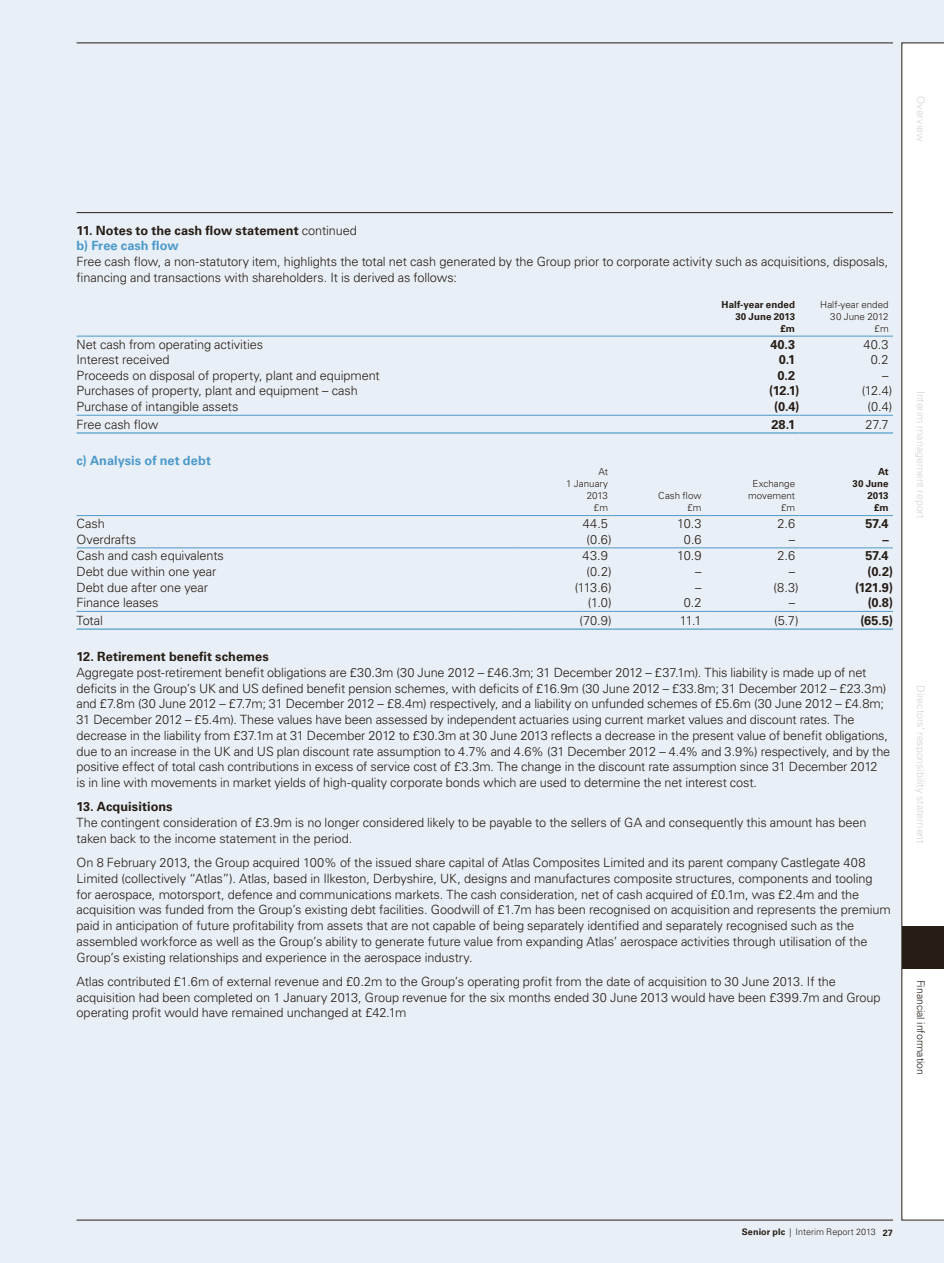
<style>
.page{position:relative;width:944px;height:1263px;background:#e9eff7}
.page>*{position:absolute;margin:0;border:0;box-sizing:border-box;transform-origin:0 0}
.t1{font:300 12.75px/15.8px "Univers LT Std";letter-spacing:-.01em;color:#261d15}
.t2{font:700 12.75px/15.8px "Univers LT Std";letter-spacing:.005em;color:#261d15}
.t3{font:700 12.75px "Univers LT Std";letter-spacing:.005em;color:#4c9aca}
.t4{font:300 10.5px "Univers LT Std";color:#d4d4d3}
.t5{font:300 10.5px "Univers LT Std";color:#261d15}
.t6{font:300 9.75px/12px "Univers LT Std";color:#261d15;text-align:right}
.t7{font:700 9.75px/12px "Univers LT Std";letter-spacing:.005em;color:#261d15;text-align:right}
.t8{font:300 9px "Univers LT Std";letter-spacing:.005em;color:#261d15}
.s1{font-weight:300}
.s2{color:#4c9aca}
.s3{font-weight:700}
</style>
<div class="page">
<hr style="left:77px;top:43px;width:816px;height:1px;background:#261d15">
<hr style="left:77px;top:1220px;width:816px;height:1px;background:#261d15">
<hr style="left:77px;top:212px;width:816px;height:1px;background:#261d15">
<div style="left:901px;top:43px;width:43px;height:1177px;background:#fff"></div>
<div style="left:902px;top:926px;width:42px;height:42px;background:#261d15"></div>
<hr style="left:77px;top:336px;width:629px;height:1px;background:#4c9aca">
<hr style="left:706px;top:336px;width:93px;height:1px;background:#4c9aca">
<hr style="left:799px;top:336px;width:94px;height:1px;background:#4c9aca">
<hr style="left:77px;top:415px;width:629px;height:1px;background:#4c9aca">
<hr style="left:706px;top:415px;width:93px;height:1px;background:#4c9aca">
<hr style="left:799px;top:415px;width:94px;height:1px;background:#4c9aca">
<hr style="left:77px;top:432px;width:629px;height:2px;background:#4c9aca">
<hr style="left:706px;top:432px;width:93px;height:2px;background:#4c9aca">
<hr style="left:799px;top:432px;width:94px;height:2px;background:#4c9aca">
<hr style="left:77px;top:515px;width:442px;height:1px;background:#4c9aca">
<hr style="left:519px;top:515px;width:93px;height:1px;background:#4c9aca">
<hr style="left:612px;top:515px;width:94px;height:1px;background:#4c9aca">
<hr style="left:706px;top:515px;width:93px;height:1px;background:#4c9aca">
<hr style="left:799px;top:515px;width:94px;height:1px;background:#4c9aca">
<hr style="left:77px;top:548px;width:442px;height:1px;background:#4c9aca">
<hr style="left:519px;top:548px;width:93px;height:1px;background:#4c9aca">
<hr style="left:612px;top:548px;width:94px;height:1px;background:#4c9aca">
<hr style="left:706px;top:548px;width:93px;height:1px;background:#4c9aca">
<hr style="left:799px;top:548px;width:94px;height:1px;background:#4c9aca">
<hr style="left:77px;top:611px;width:442px;height:1px;background:#4c9aca">
<hr style="left:519px;top:611px;width:93px;height:1px;background:#4c9aca">
<hr style="left:612px;top:611px;width:94px;height:1px;background:#4c9aca">
<hr style="left:706px;top:611px;width:93px;height:1px;background:#4c9aca">
<hr style="left:799px;top:611px;width:94px;height:1px;background:#4c9aca">
<hr style="left:77px;top:628px;width:442px;height:2px;background:#4c9aca">
<hr style="left:519px;top:628px;width:93px;height:2px;background:#4c9aca">
<hr style="left:612px;top:628px;width:94px;height:2px;background:#4c9aca">
<hr style="left:706px;top:628px;width:93px;height:2px;background:#4c9aca">
<hr style="left:799px;top:628px;width:94px;height:2px;background:#4c9aca">
<p class="t4" style="left:927px;top:96px;width:47px;rotate:90deg">Overview</p>
<p class="t2" style="left:77px;top:222px;width:282px">11. Notes to the cash flow statement <span class="s1">continued </span><span class="s2">b) Free cash flow</span></p>
<p class="t1" style="left:77px;top:254px;width:813px">Free cash flow, a non-statutory item, highlights the total net cash generated by the Group prior to corporate activity such as acquisitions, disposals, financing and transactions with shareholders. It is derived as follows:</p>
<p class="t7" style="left:722px;top:298px;width:75px">Half-year ended<br>30 June 2013 £m</p>
<p class="t6" style="left:820px;top:298px;width:70px">Half-year ended<br>30 June 2012 £m</p>
<p class="t1" style="left:77px;top:336px;width:188px">Net cash from operating activities</p>
<p class="t2" style="left:770px;top:336px;width:26px">40.3</p>
<p class="t1" style="left:863px;top:336px;width:27px">40.3</p>
<p class="t1" style="left:77px;top:352px;width:95px">Interest received</p>
<p class="t2" style="left:779px;top:352px;width:18px">0.1</p>
<p class="t1" style="left:871px;top:352px;width:19px">0.2</p>
<p class="t1" style="left:77px;top:367px;width:305px">Proceeds on disposal of property, plant and equipment</p>
<p class="t2" style="left:777px;top:367px;width:19px">0.2</p>
<p class="t1" style="left:882px;top:367px;width:8px">–</p>
<p class="t1" style="left:77px;top:383px;width:283px">Purchases of property, plant and equipment – cash</p>
<p class="t2" style="left:769px;top:383px;width:32px">(12.1)</p>
<p class="t1" style="left:862px;top:383px;width:32px">(12.4)</p>
<p class="t1" style="left:77px;top:399px;width:164px">Purchase of intangible assets</p>
<p class="t2" style="left:774px;top:399px;width:27px">(0.4)</p>
<p class="t1" style="left:867px;top:399px;width:26px">(0.4)</p>
<p class="t1" style="left:77px;top:416px;width:83px">Free cash flow</p>
<p class="t2" style="left:772px;top:416px;width:25px">28.1</p>
<p class="t1" style="left:866px;top:416px;width:25px">27.7</p>
<p class="t3" style="left:77px;top:453px;width:136px">c) Analysis of net debt</p>
<p class="t6" style="left:566px;top:466px;width:43px">At<br>1 January<br>2013<br>£m</p>
<p class="t7" style="left:853px;top:466px;width:38px">At<br>30 June<br>2013 £m</p>
<p class="t6" style="left:658px;top:490px;width:45px">Cash flow £m</p>
<p class="t6" style="left:748px;top:478px;width:48px">Exchange movement £m</p>
<p class="t1" style="left:77px;top:516px;width:30px">Cash</p>
<p class="t1" style="left:583px;top:516px;width:27px">44.5</p>
<p class="t1" style="left:677px;top:516px;width:26px">10.3</p>
<p class="t1" style="left:778px;top:516px;width:19px">2.6</p>
<p class="t2" style="left:865px;top:516px;width:25px">57.4</p>
<p class="t1" style="left:77px;top:531px;width:61px">Overdrafts</p>
<p class="t1" style="left:587px;top:531px;width:26px">(0.6)</p>
<p class="t1" style="left:684px;top:531px;width:19px">0.6</p>
<p class="t1" style="left:789px;top:531px;width:8px">–</p>
<p class="t2" style="left:882px;top:531px;width:8px">–</p>
<p class="t1" style="left:77px;top:548px;width:149px">Cash and cash equivalents</p>
<p class="t1" style="left:583px;top:548px;width:27px">43.9</p>
<p class="t1" style="left:677px;top:548px;width:26px">10.9</p>
<p class="t1" style="left:778px;top:548px;width:19px">2.6</p>
<p class="t2" style="left:865px;top:548px;width:25px">57.4</p>
<p class="t1" style="left:77px;top:563px;width:141px">Debt due within one year</p>
<p class="t1" style="left:587px;top:563px;width:27px">(0.2)</p>
<p class="t1" style="left:695px;top:563px;width:8px">–</p>
<p class="t1" style="left:789px;top:563px;width:8px">–</p>
<p class="t2" style="left:867px;top:564px;width:27px">(0.2)</p>
<p class="t1" style="left:77px;top:579px;width:133px">Debt due after one year</p>
<p class="t1" style="left:575px;top:579px;width:38px">(113.6)</p>
<p class="t1" style="left:695px;top:579px;width:8px">–</p>
<p class="t1" style="left:773px;top:579px;width:27px">(8.3)</p>
<p class="t2" style="left:855px;top:579px;width:39px">(121.9)</p>
<p class="t1" style="left:77px;top:595px;width:84px">Finance leases</p>
<p class="t1" style="left:588px;top:595px;width:25px">(1.0)</p>
<p class="t1" style="left:684px;top:595px;width:19px">0.2</p>
<p class="t1" style="left:789px;top:595px;width:8px">–</p>
<p class="t2" style="left:868px;top:595px;width:27px">(0.8)</p>
<p class="t1" style="left:77px;top:612px;width:28px">Total</p>
<p class="t1" style="left:579px;top:612px;width:34px">(70.9)</p>
<p class="t1" style="left:680px;top:612px;width:23px">11.1</p>
<p class="t1" style="left:774px;top:612px;width:26px">(5.7)</p>
<p class="t2" style="left:860px;top:613px;width:34px">(65.5)</p>
<p class="t2" style="left:77px;top:649px;width:194px">12. Retirement benefit schemes</p>
<p class="t1" style="left:77px;top:664px;width:815px">Aggregate post-retirement benefit obligations are £30.3m (30 June 2012 – £46.3m; 31 December 2012 – £37.1m). This liability is made up of net deficits in the Group’s UK and US defined benefit pension schemes, with deficits of £16.9m (30 June 2012 – £33.8m; 31 December 2012 – £23.3m) and £7.8m (30 June 2012 – £7.7m; 31 December 2012 – £8.4m) respectively, and a liability on unfunded schemes of £5.6m (30 June 2012 – £4.8m; 31 December 2012 – £5.4m). These values have been assessed by independent actuaries using current market values and discount rates. The decrease in the liability from £37.1m at 31 December 2012 to £30.3m at 30 June 2013 reflects a decrease in the present value of benefit obligations, due to an increase in the UK and US plan discount rate assumption to 4.7% and 4.6% (31 December 2012 – 4.4% and 3.9%) respectively, and by the positive effect of total cash contributions in excess of service cost of £3.3m. The change in the discount rate assumption since 31 December 2012<br>is in line with movements in market yields of high-quality corporate bonds which are used to determine the net interest cost.</p>
<p class="t2" style="left:77px;top:799px;width:98px">13. Acquisitions</p>
<p class="t1" style="left:77px;top:815px;width:791px">The contingent consideration of £3.9m is no longer considered likely to be payable to the sellers of GA and consequently this amount has been taken back to the income statement in the period.</p>
<p class="t1" style="left:77px;top:855px;width:816px">On 8 February 2013, the Group acquired 100% of the issued share capital of Atlas Composites Limited and its parent company Castlegate 408<br>Limited (collectively “Atlas”). Atlas, based in Ilkeston, Derbyshire, UK, designs and manufactures composite structures, components and tooling for aerospace, motorsport, defence and communications markets. The cash consideration, net of cash acquired of £0.1m, was £2.4m and the acquisition was funded from the Group’s existing debt facilities. Goodwill of £1.7m has been recognised on acquisition and represents the premium paid in anticipation of future profitability from assets that are not capable of being separately identified and separately recognised such as the assembled workforce as well as the Group’s ability to generate future value from expanding Atlas’ aerospace activities through utilisation of the Group’s existing relationships and experience in the aerospace industry.</p>
<p class="t1" style="left:77px;top:973px;width:806px">Atlas contributed £1.6m of external revenue and £0.2m to the Group’s operating profit from the date of acquisition to 30 June 2013. If the acquisition had been completed on 1 January 2013, Group revenue for the six months ended 30 June 2013 would have been £399.7m and Group operating profit would have remained unchanged at £42.1m</p>
<p class="t4" style="left:927px;top:391px;width:130px;rotate:90deg">Interim management report</p>
<p class="t4" style="left:927px;top:685px;width:160px;rotate:90deg">Directors’ responsibility statement</p>
<p class="t5" style="left:927px;top:979px;width:97px;rotate:90deg">Financial information</p>
<p class="t8" style="left:742px;top:1227px;width:153px"><span class="s3">Senior plc</span> | Interim Report 2013 <span class="s3">27</span></p>
</div>
